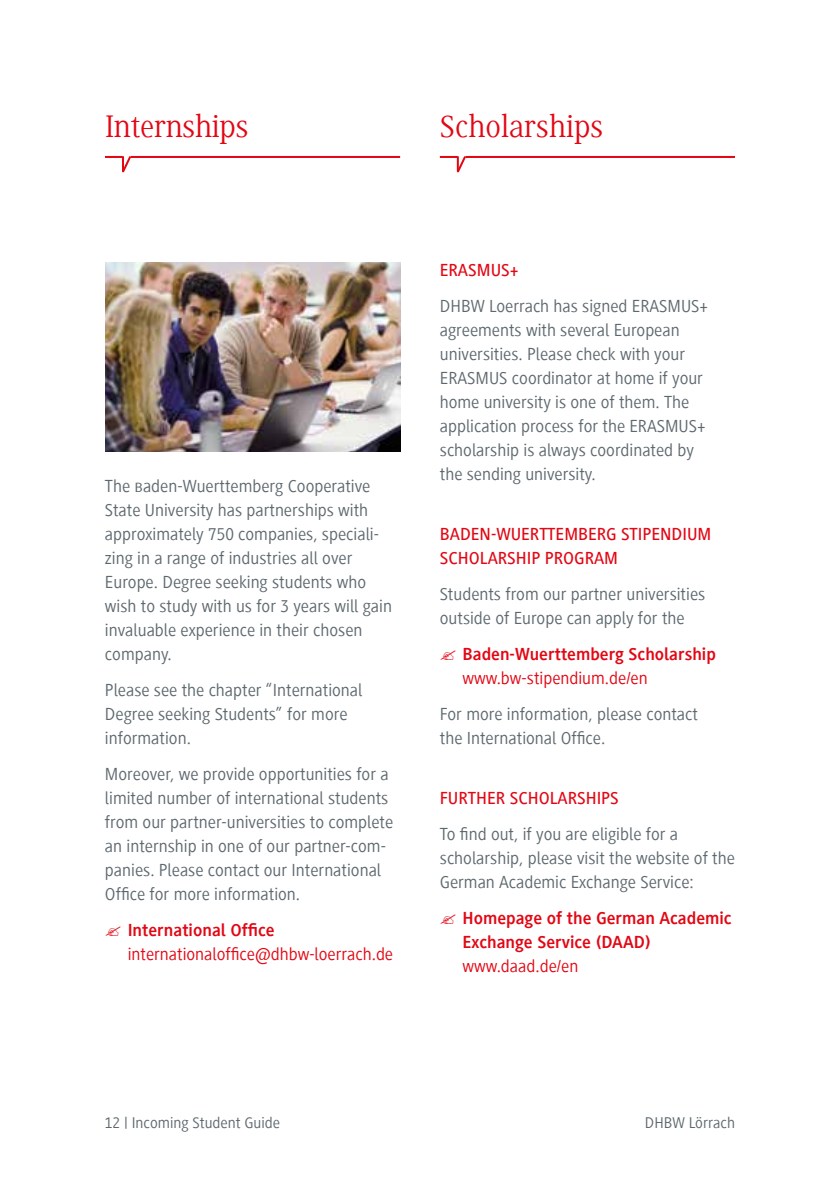
<style>
.page{position:relative;width:840px;height:1191px;background:#fff}
.page>*{position:absolute;margin:0;border:0;box-sizing:border-box;transform-origin:0 0}
.Überschrift{font:32px "Generis Serif Com";color:#e30613}
.Grundtext{font:18px/24px "Generis Sans Com";color:#5d686e}
.t1{font:700 18px/24px "Generis Sans Com";color:#e30613}
.Überschrift_klein{font:500 18px/24px "Generis Sans Com";color:#e30613}
.t2{font:18px/24px "Generis Sans Com";color:#e30613}
.t3{font:16px "Generis Sans Com";color:#5d686e}
.s1{font-weight:700}
.s2{font-weight:400}
</style>
<div class="page">
<hr style="left:465px;top:156px;width:269px;height:2px;background:#e30613">
<svg style="left:439px;top:156px;width:27px;height:17px"></svg>
<hr style="left:130px;top:156px;width:270px;height:2px;background:#e30613">
<svg style="left:105px;top:156px;width:26px;height:17px"></svg>
<img style="left:105px;top:262px;width:295px;height:189px">
<p class="Überschrift" style="left:105px;top:108px;width:145px">Internships</p>
<p class="Überschrift" style="left:439px;top:108px;width:165px">Scholarships</p>
<p class="Grundtext" style="left:105px;top:474px;width:288px">The Baden-Wuerttemberg Cooperative State University has partnerships with approximately 750 companies, speciali&shy;zing in a range of industries all over Europe. Degree seeking students who wish to study with us for 3 years will gain invaluable experience in their chosen company.</p>
<p class="Grundtext" style="left:105px;top:678px;width:259px">Please see the chapter “International<br>Degree seeking Students” for more information.</p>
<p class="Grundtext" style="left:105px;top:762px;width:289px">Moreover, we provide opportunities for a limited number of international students from our partner-universities to complete an internship in one of our partner-com&shy;panies. Please contact our International Office for more information.</p>
<p class="t2" style="left:128px;top:918px;width:267px"><span class="s1">International Office </span>internationaloffice@dhbw-loerrach.de</p>
<p class="Überschrift_klein" style="left:439px;top:258px;width:80px">ERASMUS+</p>
<p class="Grundtext" style="left:439px;top:294px;width:270px">DHBW Loerrach has signed ERASMUS+ agreements with several European universities. Please check with your ERASMUS coordinator at home if your home university is one of them. The application process for the ERASMUS+ scholarship is always coordinated by the sending university.</p>
<p class="Überschrift_klein" style="left:439px;top:522px;width:273px">BADEN-WUERTTEMBERG STIPENDIUM<br>SCHOLARSHIP PROGRAM</p>
<p class="Grundtext" style="left:439px;top:582px;width:267px">Students from our partner universities outside of Europe can apply for the</p>
<p class="t1" style="left:462px;top:642px;width:255px">Baden-Wuerttemberg Scholarship <span class="s2">www.bw-stipendium.de/en</span></p>
<p class="Grundtext" style="left:439px;top:702px;width:259px">For more information, please contact the International Office.</p>
<p class="Überschrift_klein" style="left:439px;top:786px;width:180px">FURTHER SCHOLARSHIPS</p>
<p class="Grundtext" style="left:439px;top:822px;width:296px">To find out, if you are eligible for a scholarship, please visit the website of the<br>German Academic Exchange Service:</p>
<p class="t1" style="left:462px;top:906px;width:270px">Homepage of the German Academic<br>Exchange Service (DAAD) <span class="s2">www.daad.de/en</span></p>
<p class="t3" style="left:105px;top:1114px;width:176px">12 | Incoming Student Guide</p>
<p class="t3" style="left:644px;top:1114px;width:91px">DHBW Lörrach</p>
</div>
